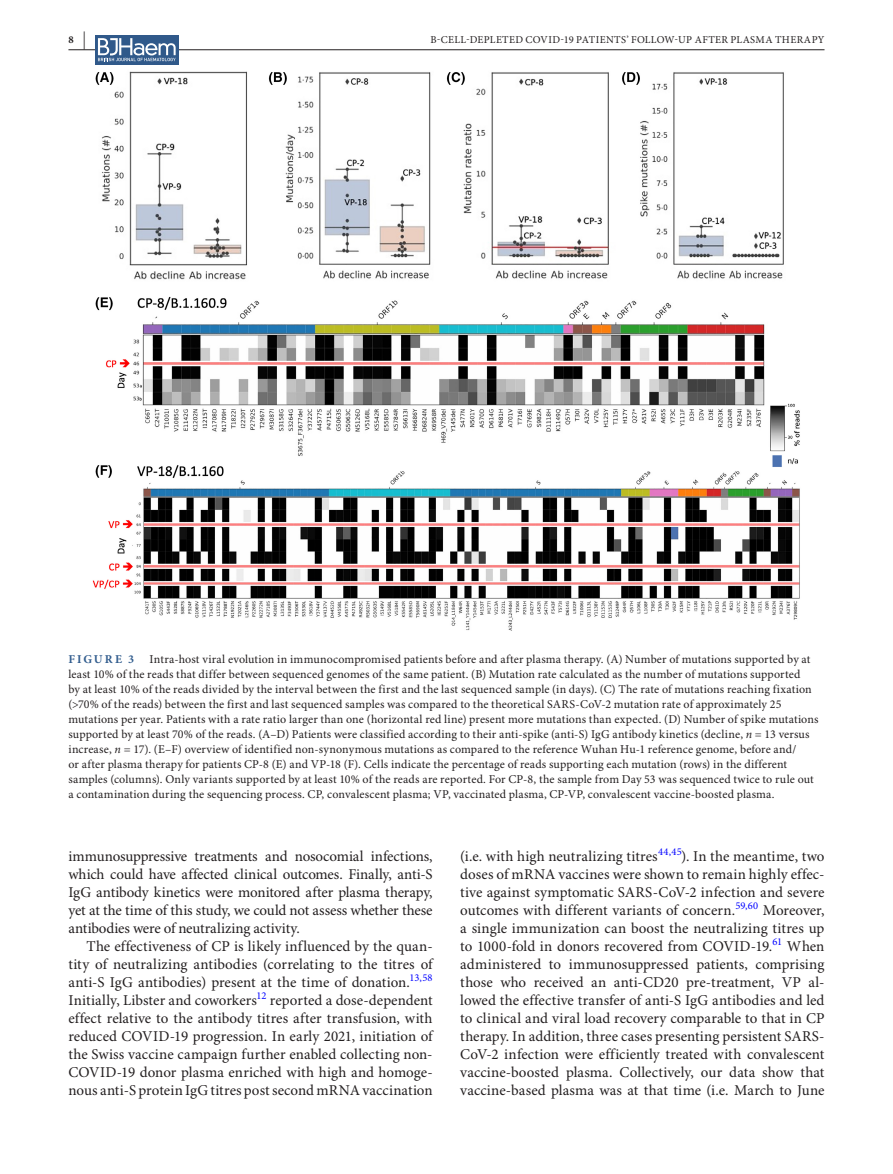
<style>
.page{position:relative;width:893px;height:1174px;background:#fff}
.page>*{position:absolute;margin:0;border:0;box-sizing:border-box;transform-origin:0 0}
.t1{font:15px/18px "Minion Pro";letter-spacing:.005em;color:#231f20;text-align:justify}
.t2{font:12px/15px "Minion Pro";letter-spacing:.01em;color:#231f20}
.t3{font:700 12px "Minion Pro";letter-spacing:.17em;color:#325d8e}
.t4{font:10.5px "Minion Pro";letter-spacing:.035em;color:#231f20}
.t5{font:10.5px "Minion Pro";letter-spacing:.01em;color:#00f}
.t6{font:700 10.5px "Minion Pro";color:#231f20}
.s1{font-size:18px}
.s2{font-style:italic}
</style>
<div class="page">
<hr style="left:68px;top:49px;width:756px;height:1px;background:#231f20">
<div style="left:95px;top:35px;width:83px;height:30px;background:#30598a"></div>
<svg style="left:98px;top:38px;width:78px;height:23px"></svg>
<img style="left:92px;top:71px;width:708px;height:560px">
<p class="t6" style="left:68px;top:33px;width:19px">8 <span class="s1">|</span></p>
<p class="t4" style="left:431px;top:33px;width:395px">B-CELL-DEPLETED COVID-19 PATIENTS’ FOLLOW-UP AFTER PLASMA THERAPY</p>
<p class="t2" style="left:68px;top:652px;width:752px;text-indent:81px">Intra-host viral evolution in immunocompromised patients before and after plasma therapy. (A) Number of mutations supported by at least 10% of the reads that differ between sequenced genomes of the same patient. (B) Mutation rate calculated as the number of mutations supported<br>by at least 10% of the reads divided by the interval between the first and the last sequenced sample (in days). (C) The rate of mutations reaching fixation (&gt;70% of the reads) between the first and last sequenced samples was compared to the theoretical SARS-CoV-2 mutation rate of approximately 25 mutations per year. Patients with a rate ratio larger than one (horizontal red line) present more mutations than expected. (D) Number of spike mutations supported by at least 70% of the reads. (A–D) Patients were classified according to their anti-spike (anti-S) IgG antibody kinetics (decline, <span class="s2">n</span> = 13 versus increase, <span class="s2">n</span> = 17). (E–F) overview of identified non-synonymous mutations as compared to the reference Wuhan Hu-1 reference genome, before and/<br>or after plasma therapy for patients CP-8 (E) and VP-18 (F). Cells indicate the percentage of reads supporting each mutation (rows) in the different samples (columns). Only variants supported by at least 10% of the reads are reported. For CP-8, the sample from Day 53 was sequenced twice to rule out a contamination during the sequencing process. CP, convalescent plasma; VP, vaccinated plasma, CP-VP, convalescent vaccine-boosted plasma.</p>
<p class="t3" style="left:69px;top:652px;width:67px">FIGURE 3</p>
<p class="t1" style="left:68px;top:848px;width:366px">immunosuppressive treatments and nosocomial infections, which could have affected clinical outcomes. Finally, anti-S IgG antibody kinetics were monitored after plasma therapy, yet at the time of this study, we could not assess whether these antibodies were of neutralizing activity.</p>
<p class="t1" style="left:68px;top:938px;width:366px;text-indent:18px">The effectiveness of CP is likely influenced by the quan&shy;tity of neutralizing antibodies (correlating to the titres of anti-S IgG antibodies) present at the time of donation.</p>
<p class="t5" style="left:410px;top:971px;width:25px">13,58</p>
<p class="t1" style="left:68px;top:992px;width:190px">Initially, Libster and coworkers</p>
<p class="t5" style="left:256px;top:989px;width:12px">12</p>
<p class="t1" style="left:68px;top:992px;width:366px;text-indent:201px">reported a dose-dependent effect relative to the antibody titres after transfusion, with reduced COVID-19 progression. In early 2021, initiation of the Swiss vaccine campaign further enabled collecting non-COVID-19 donor plasma enriched with high and homoge&shy;nous anti-S protein IgG titres post second mRNA vaccination</p>
<p class="t1" style="left:460px;top:848px;width:199px">(i.e. with high neutralizing titres</p>
<p class="t5" style="left:658px;top:845px;width:25px">44,45</p>
<p class="t1" style="left:460px;top:848px;width:366px;text-indent:221px">). In the meantime, two doses of mRNA vaccines were shown to remain highly effec&shy;tive against symptomatic SARS-CoV-2 infection and severe outcomes with different variants of concern.</p>
<p class="t5" style="left:735px;top:899px;width:24px">59,60</p>
<p class="t1" style="left:460px;top:902px;width:366px;text-indent:302px">Moreover, a single immunization can boost the neutralizing titres up to 1000-fold in donors recovered from COVID-19.</p>
<p class="t5" style="left:772px;top:935px;width:11px">61</p>
<p class="t1" style="left:460px;top:938px;width:366px;text-indent:327px">When administered to immunosuppressed patients, comprising those who received an anti-CD20 pre-treatment, VP al&shy;lowed the effective transfer of anti-S IgG antibodies and led to clinical and viral load recovery comparable to that in CP therapy. In addition, three cases presenting persistent SARS-CoV-2 infection were efficiently treated with convalescent vaccine-boosted plasma. Collectively, our data show that vaccine-based plasma was at that time (i.e. March to June</p>
</div>
